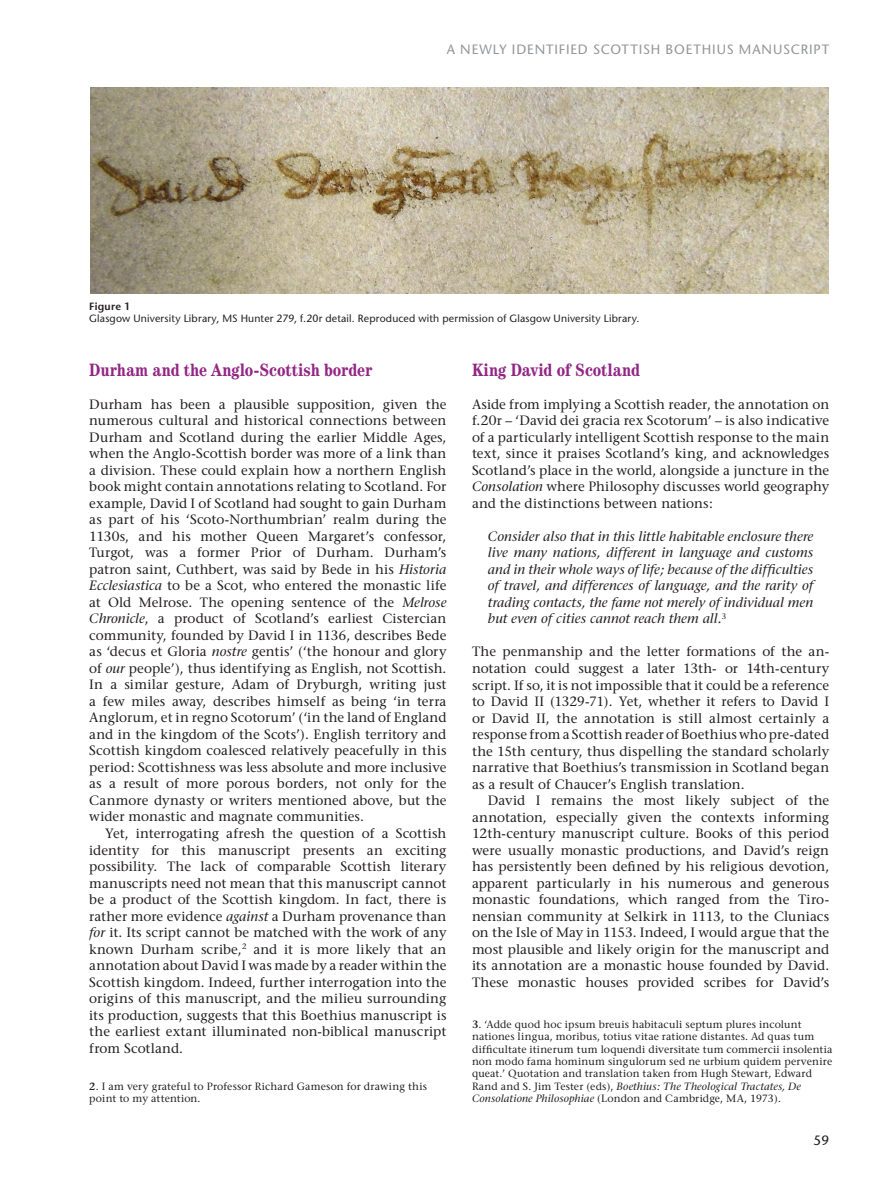
<style>
.page{position:relative;width:893px;height:1191px;background:#fff}
.page>*{position:absolute;margin:0;border:0;box-sizing:border-box;transform-origin:0 0}
.t1{font:700 condensed 18px "Century IT Cby BT";letter-spacing:-.005em;color:#922684}
.t2{font:13.5px/16.5px "Stone Serif";letter-spacing:.005em;color:#231f20;text-align:justify}
.t3{font:italic 13.5px/16.5px "Stone Serif";letter-spacing:.005em;color:#231f20;text-align:justify}
.t4{font:13.5px "Stone Sans";color:#939598}
.t5{font:13.5px "Stone Sans";color:#231f20}
.t6{font:10.5px/12.5px "Stone Serif";letter-spacing:.015em;color:#231f20}
.t7{font:10.5px "Stone Sans";letter-spacing:.02em;color:#231f20}
.t8{font:600 10.5px "Stone Sans";letter-spacing:.02em;color:#231f20}
.s1{font-style:italic}
.s2{font-weight:600}
</style>
<div class="page">
<img style="left:90px;top:87px;width:738px;height:206px">
<p class="t4" style="left:447px;top:41px;width:24px">A newly</p>
<p class="t4" style="left:512px;top:41px;width:9px">identified</p>
<p class="t4" style="left:593px;top:41px;width:17px">Scottish</p>
<p class="t4" style="left:666px;top:41px;width:18px">Boethius</p>
<p class="t4" style="left:739px;top:41px;width:10px">manuscript</p>
<p class="t8" style="left:89px;top:300px;width:42px">Figure 1</p>
<p class="t7" style="left:89px;top:312px;width:552px">Glasgow University Library, MS Hunter 279, f.20r detail. Reproduced with permission of Glasgow University Library.</p>
<h1 class="t1" style="left:89px;top:358px;width:285px">Durham and the Anglo-Scottish border</h1>
<p class="t2" style="left:89px;top:396px;width:359px">Durham has been a plausible supposition, given the numerous cultural and historical connections between Durham and Scotland during the earlier Middle Ages, when the Anglo-Scottish border was more of a link than a division. These could explain how a northern English book might contain annotations relating to Scotland. For example, David I of Scotland had sought to gain Durham as part of his ‘Scoto-Northumbrian’ realm during the 1130s, and his mother Queen Margaret’s confessor, Turgot, was a former Prior of Durham. Durham’s patron saint, Cuthbert, was said by Bede in his <span class="s1">Historia Ecclesiastica</span> to be a Scot, who entered the monastic life at Old Melrose. The opening sentence of the <span class="s1">Melrose Chronicle</span>, a product of Scotland’s earliest Cistercian community, founded by David I in 1136, describes Bede as ‘decus et Gloria <span class="s1">nostre</span> gentis’ (‘the honour and glory of <span class="s1">our</span> people’), thus identifying as English, not Scottish.<br>In a similar gesture, Adam of Dryburgh, writing just a few miles away, describes himself as being ‘in terra Anglorum, et in regno Scotorum’ (‘in the land of England and in the kingdom of the Scots’). English territory and Scottish kingdom coalesced relatively peacefully in this period: Scottishness was less absolute and more inclusive as a result of more porous borders, not only for the Canmore dynasty or writers mentioned above, but the wider monastic and magnate communities.</p>
<p class="t2" style="left:89px;top:825px;width:359px;text-indent:16px">Yet, interrogating afresh the question of a Scottish identity for this manuscript presents an exciting possibility. The lack of comparable Scottish literary manuscripts need not mean that this manuscript cannot be a product of the Scottish kingdom. In fact, there is rather more evidence <span class="s1">against</span> a Durham provenance than <span class="s1">for</span> it. Its script cannot be matched with the work of any known Durham scribe,<sup>2</sup> and it is more likely that an annotation about David I was made by a reader within the Scottish kingdom. Indeed, further interrogation into the origins of this manuscript, and the milieu surrounding its production, suggests that this Boethius manuscript is the earliest extant illuminated non-biblical manuscript from Scotland.</p>
<p class="t6" style="left:89px;top:1080px;width:339px"><span class="s2">2</span>. I am very grateful to Professor Richard Gameson for drawing this point to my attention.</p>
<h1 class="t1" style="left:472px;top:358px;width:169px">King David of Scotland</h1>
<p class="t2" style="left:472px;top:396px;width:359px">Aside from implying a Scottish reader, the annotation on f.20r – ‘David dei gracia rex Scotorum’ – is also indicative of a particularly intelligent Scottish response to the main text, since it praises Scotland’s king, and acknowledges Scotland’s place in the world, alongside a juncture in the <span class="s1">Consolation</span> where Philosophy discusses world geography and the distinctions between nations:</p>
<p class="t3" style="left:488px;top:528px;width:327px">Consider also that in this little habitable enclosure there live many nations, different in language and customs and in their whole ways of life; because of the difficulties of travel, and differences of language, and the rarity of trading contacts, the fame not merely of individual men but even of cities cannot reach them all.<sup>3</sup></p>
<p class="t2" style="left:472px;top:643px;width:359px">The penmanship and the letter formations of the an&shy;notation could suggest a later 13th- or 14th-century script. If so, it is not impossible that it could be a reference to David II (1329-71). Yet, whether it refers to David I or David II, the annotation is still almost certainly a response from a Scottish reader of Boethius who pre-dated the 15th century, thus dispelling the standard scholarly narrative that Boethius’s transmission in Scotland began as a result of Chaucer’s English translation.</p>
<p class="t2" style="left:472px;top:792px;width:359px;text-indent:16px">David I remains the most likely subject of the annotation, especially given the contexts informing 12th-century manuscript culture. Books of this period were usually monastic productions, and David’s reign has persistently been defined by his religious devotion, apparent particularly in his numerous and generous monastic foundations, which ranged from the Tiro&shy;nensian community at Selkirk in 1113, to the Cluniacs on the Isle of May in 1153. Indeed, I would argue that the most plausible and likely origin for the manuscript and its annotation are a monastic house founded by David.<br>These monastic houses provided scribes for David’s</p>
<p class="t6" style="left:472px;top:1018px;width:362px"><span class="s2">3</span>. ‘Adde quod hoc ipsum breuis habitaculi septum plures incolunt nationes lingua, moribus, totius vitae ratione distantes. Ad quas tum difficultate itinerum tum loquendi diversitate tum commercii insolentia non modo fama hominum singulorum sed ne urbium quidem pervenire queat.’ Quotation and translation taken from Hugh Stewart, Edward Rand and S. Jim Tester (eds), <span class="s1">Boethius: The Theological Tractates, De Consolatione Philosophiae</span> (London and Cambridge, MA, 1973).</p>
<p class="t5" style="left:813px;top:1131px;width:17px">59</p>
</div>
